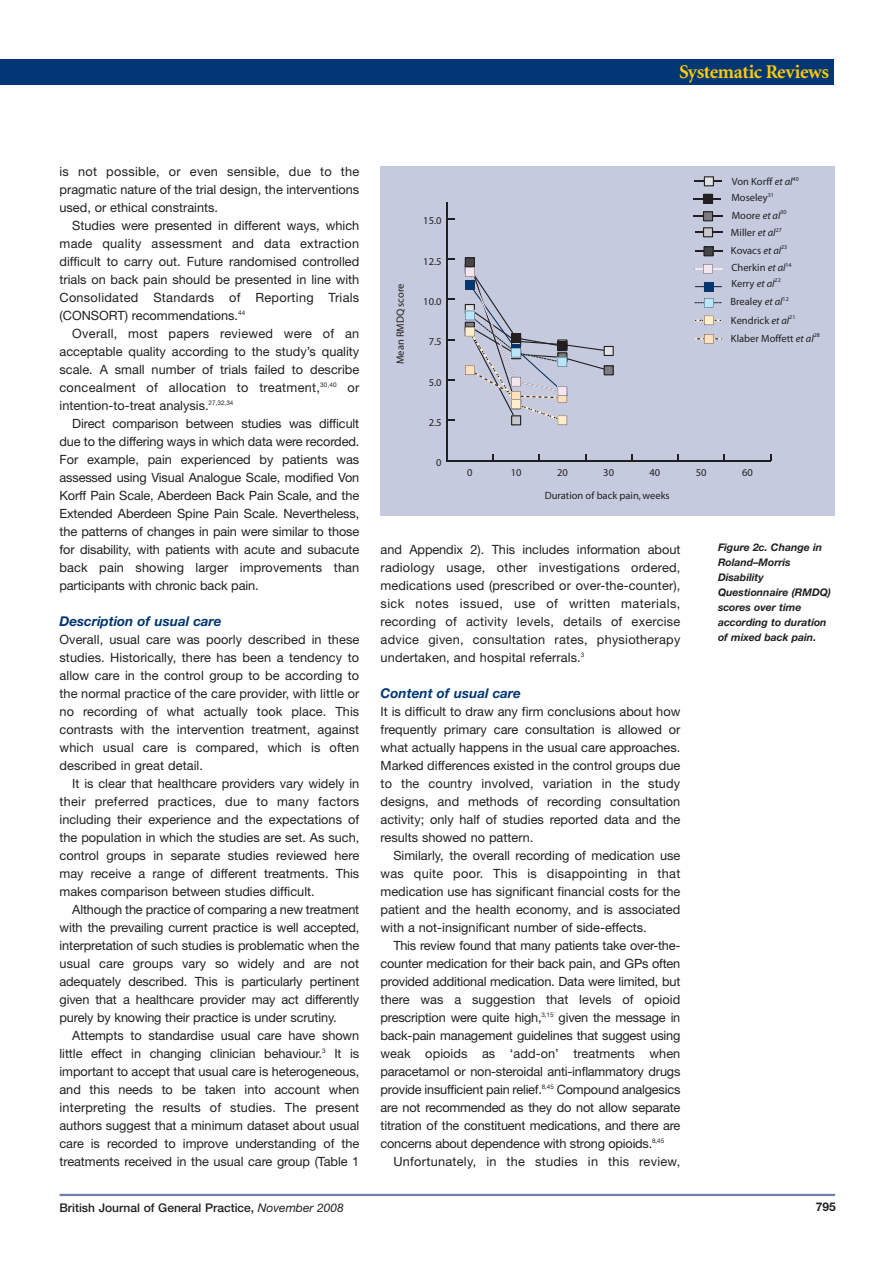
<style>
.page{position:relative;width:893px;height:1263px;background:#fff}
.page>*{position:absolute;margin:0;border:0;box-sizing:border-box;transform-origin:0 0}
.t1{font:700 19.5px "Minion";letter-spacing:-.06em;color:#feca0a}
.t2{font:italic 700 13.5px "Helvetica Neue";color:#013775}
.t3{font:12.75px/18px "Helvetica Neue";color:#231f20;text-align:justify}
.t4{font:12.75px "Helvetica Neue";letter-spacing:.02em;color:#231f20}
.t5{font:500 12px "Helvetica Neue";color:#231f20}
.t6{font:700 12px "Helvetica Neue";color:#231f20}
.t7{font:10.5px/17.5px "Myriad";color:#231f20}
.t8{font:italic 700 10.5px/15px "Helvetica Neue";color:#231f20}
.s1{font-weight:400;font-style:italic}
.s2{font-style:italic}
</style>
<div class="page">
<hr style="left:60px;top:1194px;width:775px;height:2px;background:#6e7fad">
<div style="left:0;top:60px;width:834px;height:25px;background:#013775"></div>
<div style="left:381px;top:167px;width:453px;height:348px;background:#c5cadf"></div>
<hr style="left:447px;top:460px;width:324px;height:1px;background:#231f20">
<hr style="left:446px;top:219px;width:1px;height:242px;background:#231f20">
<svg style="left:447px;top:455px;width:8px;height:5px"></svg>
<svg style="left:447px;top:379px;width:8px;height:2px"></svg>
<svg style="left:447px;top:258px;width:8px;height:2px"></svg>
<hr style="left:693px;top:216px;width:30px;height:1px;background:#231f20">
<svg style="left:694px;top:176px;width:28px;height:10px"></svg>
<svg style="left:693px;top:194px;width:28px;height:10px"></svg>
<svg style="left:703px;top:211px;width:10px;height:10px"></svg>
<svg style="left:695px;top:227px;width:28px;height:10px"></svg>
<svg style="left:695px;top:246px;width:28px;height:10px"></svg>
<svg style="left:694px;top:334px;width:27px;height:9px"></svg>
<svg style="left:695px;top:282px;width:27px;height:9px"></svg>
<svg style="left:694px;top:316px;width:28px;height:9px"></svg>
<svg style="left:695px;top:264px;width:27px;height:9px"></svg>
<svg style="left:694px;top:298px;width:28px;height:9px"></svg>
<svg style="left:465px;top:257px;width:149px;height:168px;background:#bcc0d2"></svg>
<svg style="left:446px;top:203px;width:9px;height:16px"></svg>
<h1 class="t1" style="left:679px;top:64px;width:151px">SystOemrigaitnicaRl Pevapieewr s</h1>
<p class="t3" style="left:60px;top:163px;width:301px">is not possible, or even sensible, due to the pragmatic nature of the trial design, the interventions used, or ethical constraints.</p>
<p class="t3" style="left:60px;top:217px;width:301px;text-indent:13px">Studies were presented in different ways, which made quality assessment and data extraction difficult to carry out. Future randomised controlled trials on back pain should be presented in line with Consolidated Standards of Reporting Trials (CONSORT) recommendations.<sup>44</sup></p>
<p class="t3" style="left:60px;top:325px;width:301px;text-indent:13px">Overall, most papers reviewed were of an acceptable quality according to the study’s quality scale. A small number of trials failed to describe concealment of allocation to treatment,<sup>30,40</sup> or intention-to-treat analysis.<sup>27,32,34</sup></p>
<p class="t3" style="left:60px;top:415px;width:301px;text-indent:13px">Direct comparison between studies was difficult due to the differing ways in which data were recorded.<br>For example, pain experienced by patients was assessed using Visual Analogue Scale, modified Von Korff Pain Scale, Aberdeen Back Pain Scale, and the Extended Aberdeen Spine Pain Scale. Nevertheless, the patterns of changes in pain were similar to those for disability, with patients with acute and subacute back pain showing larger improvements than participants with chronic back pain.</p>
<p class="t2" style="left:60px;top:616px;width:164px">Description of usual care</p>
<p class="t3" style="left:60px;top:631px;width:301px">Overall, usual care was poorly described in these studies. Historically, there has been a tendency to allow care in the control group to be according to the normal practice of the care provider, with little or no recording of what actually took place. This contrasts with the intervention treatment, against which usual care is compared, which is often described in great detail.</p>
<p class="t3" style="left:60px;top:775px;width:301px;text-indent:13px">It is clear that healthcare providers vary widely in their preferred practices, due to many factors including their experience and the expectations of the population in which the studies are set. As such, control groups in separate studies reviewed here may receive a range of different treatments. This makes comparison between studies difficult.</p>
<p class="t3" style="left:60px;top:901px;width:301px;text-indent:13px">Although the practice of comparing a new treatment with the prevailing current practice is well accepted, interpretation of such studies is problematic when the usual care groups vary so widely and are not adequately described. This is particularly pertinent given that a healthcare provider may act differently purely by knowing their practice is under scrutiny.</p>
<p class="t3" style="left:60px;top:1027px;width:301px;text-indent:13px">Attempts to standardise usual care have shown little effect in changing clinician behaviour.<sup>3</sup> It is important to accept that usual care is heterogeneous, and this needs to be taken into account when interpreting the results of studies. The present authors suggest that a minimum dataset about usual care is recorded to improve understanding of the treatments received in the usual care group (Table 1</p>
<p class="t5" style="left:60px;top:1203px;width:286px">British Journal of General Practice, <span class="s1">November 2008</span></p>
<p class="t7" style="left:392px;top:364px;width:82px;rotate:-90deg">Mean RMDQ score</p>
<p class="t7" style="left:423px;top:213px;width:20px">15.0</p>
<p class="t7" style="left:423px;top:253px;width:20px">12.5</p>
<p class="t7" style="left:423px;top:294px;width:20px">10.0</p>
<p class="t7" style="left:429px;top:334px;width:14px">7.5</p>
<p class="t7" style="left:429px;top:374px;width:14px">5.0</p>
<p class="t7" style="left:429px;top:415px;width:14px">2.5</p>
<p class="t7" style="left:436px;top:455px;width:7px">0</p>
<p class="t7" style="left:731px;top:174px;width:69px;line-height:16px">Von Korff <span class="s2">et al</span><sup>40<br></sup>Moseley<sup>31</sup></p>
<p class="t7" style="left:731px;top:207px;width:58px">Moore <span class="s2">et al</span><sup>30<br></sup>Miller <span class="s2">et al</span><sup>27<br></sup>Kovacs <span class="s2">et al</span><sup>23</sup></p>
<p class="t7" style="left:731px;top:260px;width:62px">Cherkin <span class="s2">et al</span><sup>14</sup></p>
<p class="t7" style="left:730px;top:294px;width:60px">Brealey <span class="s2">et al</span><sup>12</sup></p>
<p class="t7" style="left:731px;top:275px;width:51px">Kerry <span class="s2">et al</span><sup>22</sup></p>
<p class="t7" style="left:731px;top:312px;width:66px">Kendrick <span class="s2">et al</span><sup>21</sup></p>
<p class="t7" style="left:731px;top:330px;width:90px">Klaber Moffett <span class="s2">et al</span><sup>28</sup></p>
<p class="t7" style="left:467px;top:464px;width:7px">0</p>
<p class="t7" style="left:511px;top:464px;width:12px">10</p>
<p class="t7" style="left:557px;top:464px;width:12px">20</p>
<p class="t7" style="left:603px;top:464px;width:12px">30</p>
<p class="t7" style="left:650px;top:464px;width:12px">40</p>
<p class="t7" style="left:696px;top:464px;width:12px">50</p>
<p class="t7" style="left:742px;top:464px;width:12px">60</p>
<p class="t7" style="left:545px;top:487px;width:127px">Duration of back pain,weeks</p>
<p class="t3" style="left:381px;top:541px;width:301px">and Appendix 2). This includes information about radiology usage, other investigations ordered, medications used (prescribed or over-the-counter), sick notes issued, use of written materials, recording of activity levels, details of exercise advice given, consultation rates, physiotherapy undertaken, and hospital referrals.<sup>3</sup></p>
<p class="t2" style="left:381px;top:688px;width:142px">Content of usual care</p>
<p class="t3" style="left:381px;top:703px;width:301px">It is difficult to draw any firm conclusions about how frequently primary care consultation is allowed or what actually happens in the usual care approaches.<br>Marked differences existed in the control groups due to the country involved, variation in the study designs, and methods of recording consultation activity; only half of studies reported data and the results showed no pattern.</p>
<p class="t3" style="left:381px;top:847px;width:301px;text-indent:13px">Similarly, the overall recording of medication use was quite poor. This is disappointing in that medication use has significant financial costs for the patient and the health economy, and is associated with a not-insignificant number of side-effects.</p>
<p class="t3" style="left:381px;top:937px;width:301px;text-indent:13px">This review found that many patients take over-the&shy;counter medication for their back pain, and GPs often provided additional medication. Data were limited, but there was a suggestion that levels of opioid prescription were quite high,<sup>3,15</sup> given the message in back-pain management guidelines that suggest using weak opioids as ‘add-on’ treatments when paracetamol or non-steroidal anti-inflammatory drugs provide insufficient pain relief.<sup>8,45</sup> Compound analgesics are not recommended as they do not allow separate titration of the constituent medications, and there are concerns about dependence with strong opioids.<sup>8,45</sup></p>
<p class="t4" style="left:393px;top:1156px;width:289px">Unfortunately, in the studies in this review,</p>
<p class="t8" style="left:718px;top:541px;width:115px">Figure 2c. Change in<br>Roland–Morris<br>Disability<br>Questionnaire (RMDQ) scores over time according to duration of mixed back pain.</p>
<p class="t6" style="left:816px;top:1202px;width:22px">795</p>
</div>
